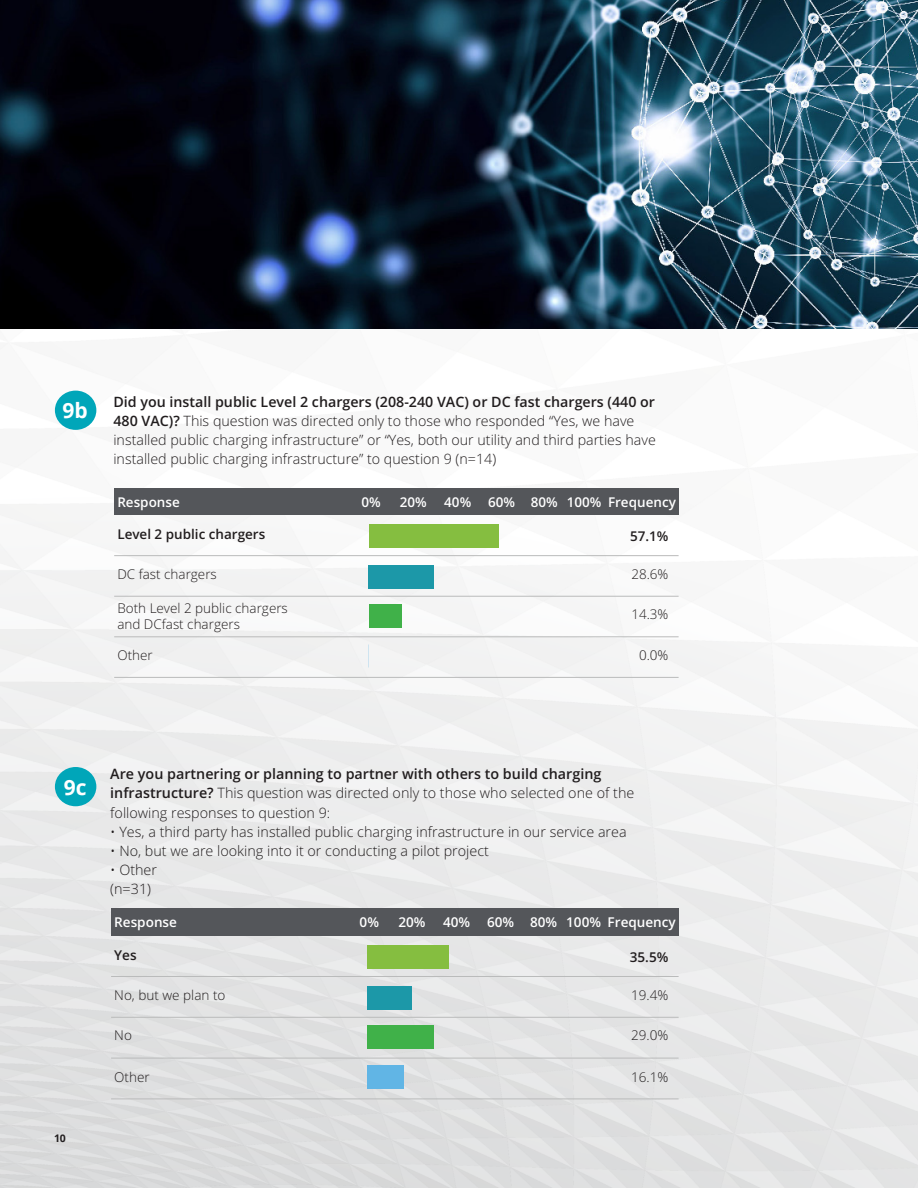
<style>
.page{position:relative;width:918px;height:1188px;background:#fff}
.page>*{position:absolute;margin:0;border:0;box-sizing:border-box;transform-origin:0 0}
.Number_list_level_1{font:700 21px "Open Sans";color:#fff}
.t1{font:300 14.4px/19px "Open Sans";color:#211d1e}
.t2{font:300 14.25px/19px "Open Sans";color:#211d1e}
.t3{font:300 13.5px/16.2px "Open Sans";color:#211d1e}
.t4{font:600 13.5px "Open Sans";color:#fff}
.t5{font:600 13.5px "Open Sans";color:#211d1e}
.t6{font:700 10.5px "Open Sans";color:#231f20}
.s1{font-weight:600}
</style>
<div class="page">
<img style="left:0;top:390px;width:918px;height:798px">
<img style="left:0;top:0;width:918px;height:329px">
<div style="left:55px;top:391px;width:41px;height:39px;background:#00a6b9;border-radius:50%"></div>
<div style="left:114px;top:488px;width:565px;height:27px;background:#54565a"></div>
<hr style="left:114px;top:555px;width:565px;height:1px;background:#babbbb">
<hr style="left:114px;top:596px;width:565px;height:1px;background:#babbbb">
<hr style="left:114px;top:636px;width:565px;height:1px;background:#babbbb">
<hr style="left:114px;top:677px;width:565px;height:1px;background:#babbbb">
<div style="left:369px;top:604px;width:32px;height:23px;background:#40b149"></div>
<div style="left:369px;top:565px;width:65px;height:23px;background:#1c98a8"></div>
<div style="left:369px;top:525px;width:130px;height:23px;background:#85be40"></div>
<div style="left:111px;top:909px;width:568px;height:27px;background:#54565a"></div>
<hr style="left:111px;top:976px;width:568px;height:1px;background:#babbbb">
<hr style="left:111px;top:1017px;width:568px;height:1px;background:#babbbb">
<hr style="left:111px;top:1058px;width:568px;height:1px;background:#babbbb">
<hr style="left:111px;top:1098px;width:568px;height:1px;background:#babbbb">
<div style="left:367px;top:1065px;width:37px;height:24px;background:#61b5e5"></div>
<div style="left:367px;top:1025px;width:66px;height:24px;background:#40b149"></div>
<div style="left:367px;top:986px;width:44px;height:23px;background:#1c98a8"></div>
<div style="left:367px;top:945px;width:81px;height:24px;background:#85be40"></div>
<div style="left:55px;top:767px;width:41px;height:39px;background:#00a6b9;border-radius:50%"></div>
<p class="Number_list_level_1" style="left:63px;top:396px;width:27px">9b</p>
<p class="t2" style="left:113px;top:392px;width:544px"><span class="s1">Did you install public Level 2 chargers (208-240 VAC) or DC fast chargers (440 or 480 VAC)?</span> This question was directed only to those who responded “Yes, we have installed public charging infrastructure” or “Yes, both our utility and third parties have installed public charging infrastructure” to question 9 (n=14)</p>
<p class="t4" style="left:117px;top:492px;width:64px">Response</p>
<p class="t5" style="left:117px;top:525px;width:149px">Level 2 public chargers</p>
<p class="t3" style="left:117px;top:566px;width:101px">DC fast chargers</p>
<p class="t4" style="left:361px;top:492px;width:21px">0%</p>
<p class="t4" style="left:400px;top:492px;width:28px">20%</p>
<p class="t4" style="left:444px;top:492px;width:28px">40%</p>
<p class="t4" style="left:488px;top:492px;width:189px">60% 80% 100% Frequency</p>
<p class="t5" style="left:630px;top:527px;width:40px">57.1%</p>
<p class="t3" style="left:631px;top:566px;width:39px">28.6%</p>
<p class="t3" style="left:631px;top:606px;width:39px">14.3%</p>
<p class="t3" style="left:639px;top:647px;width:31px">0.0%</p>
<p class="t3" style="left:117px;top:599px;width:172px">Both Level 2 public chargers and DCfast chargers</p>
<p class="t3" style="left:117px;top:647px;width:37px">Other</p>
<p class="Number_list_level_1" style="left:64px;top:772px;width:24px">9c</p>
<p class="t6" style="left:54px;top:1131px;width:13px">10</p>
<p class="t1" style="left:110px;top:764px;width:526px"><span class="s1">Are you partnering or planning to partner with others to build charging infrastructure?</span> This question was directed only to those who selected one of the following responses to question 9:</p>
<p class="t1" style="left:110px;top:822px;width:518px">• Yes, a third party has installed public charging infrastructure in our service area</p>
<p class="t1" style="left:110px;top:841px;width:380px">• No, but we are looking into it or conducting a pilot project</p>
<p class="t1" style="left:110px;top:860px;width:48px">• Other (n=31)</p>
<p class="t4" style="left:114px;top:913px;width:64px">Response</p>
<p class="t5" style="left:114px;top:946px;width:24px">Yes</p>
<p class="t3" style="left:114px;top:987px;width:113px">No, but we plan to</p>
<p class="t4" style="left:360px;top:913px;width:21px">0%</p>
<p class="t4" style="left:398px;top:913px;width:29px">20%</p>
<p class="t4" style="left:443px;top:913px;width:29px">40%</p>
<p class="t4" style="left:487px;top:913px;width:190px">60% 80% 100% Frequency</p>
<p class="t5" style="left:630px;top:948px;width:40px">35.5%</p>
<p class="t3" style="left:631px;top:987px;width:39px">19.4%</p>
<p class="t3" style="left:631px;top:1027px;width:39px">29.0%</p>
<p class="t3" style="left:631px;top:1068px;width:39px">16.1%</p>
<p class="t3" style="left:114px;top:1027px;width:19px">No</p>
<p class="t3" style="left:114px;top:1068px;width:37px">Other</p>
</div>
